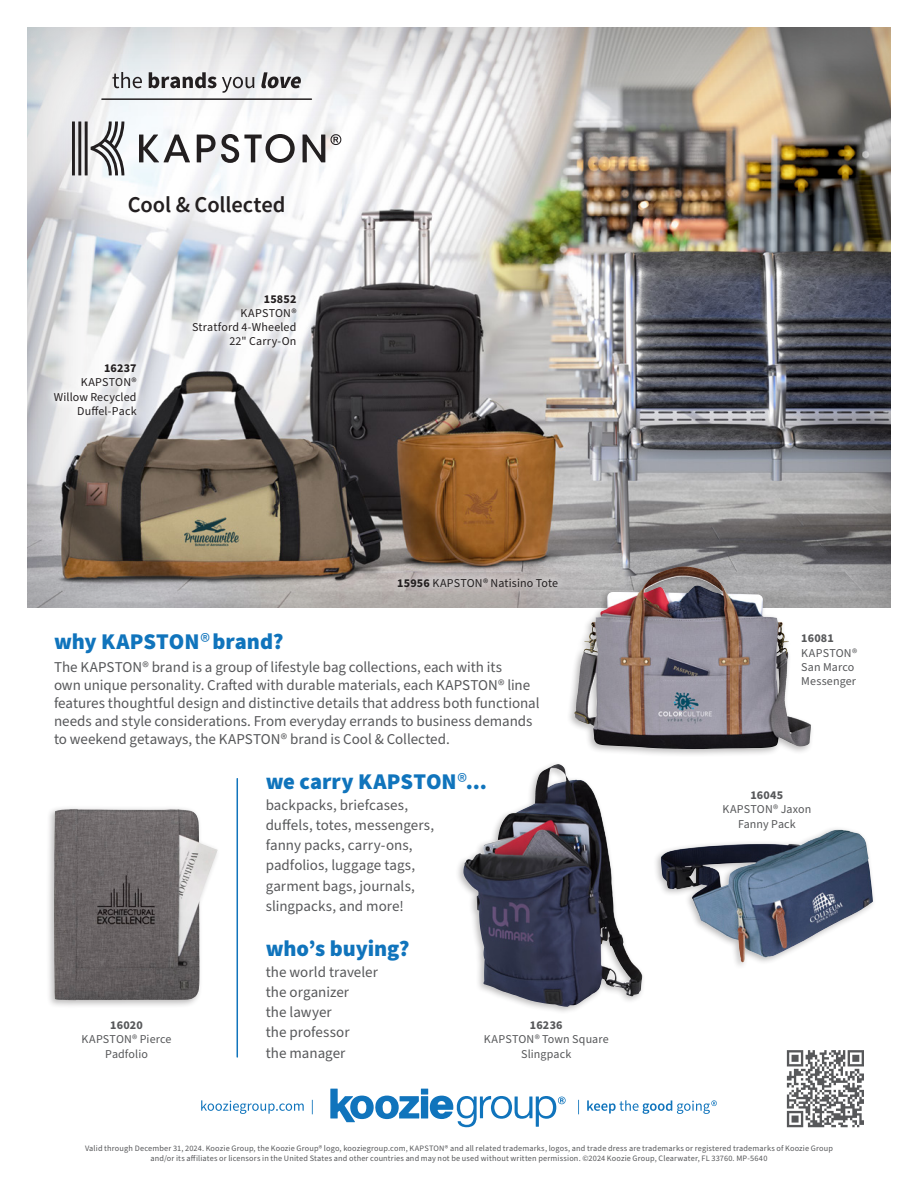
<style>
.page{position:relative;width:918px;height:1188px;background:#fff}
.page>*{position:absolute;margin:0;border:0;box-sizing:border-box;transform-origin:0 0}
.Source_Sans_Pro_copy{font:900 22.5px "Source Sans Pro";color:#1074bc}
.Source_Sans_Pro_copy-2{font:600 22.5px "Source Sans Pro";letter-spacing:-.005em;color:#231f20}
.Source_Sans_Pro_copy-3{font:15px/20.2px "Source Sans Pro";color:#57585a}
.Source_Sans_Pro_copy-4{font:12px/14.2px "Source Sans Pro";letter-spacing:.01em;color:#57585a;text-align:center}
.Source_Sans_Pro_copy-5{font:12px/14.2px "Source Sans Pro";letter-spacing:.015em;color:#231f20;text-align:right}
.Source_Sans_Pro_copy-6{font:700 12px "Source Sans Pro";letter-spacing:.015em;color:#57585a}
.Source_Sans_Pro_copy-7{font:700 12px "Source Sans Pro";letter-spacing:.02em;color:#231f20}
.t1{font:8.25px "Source Sans Pro";letter-spacing:.02em;color:#57585a}
.s1{font-weight:700}
.s2{font-weight:400}
</style>
<div class="page">
<div style="left:27px;top:26px;width:865px;height:582px;background:#231f20;opacity:.3"></div>
<div style="left:182px;top:284px;width:124px;height:74px;background:#fff;opacity:.75"></div>
<div style="left:44px;top:354px;width:102px;height:71px;background:#fff;opacity:.75"></div>
<div style="left:388px;top:568px;width:180px;height:29px;background:#fff;opacity:.25"></div>
<div style="left:421px;top:1096px;width:7px;height:22px;background:#1074bc"></div>
<div style="left:421px;top:1089px;width:7px;height:6px;background:#1074bc"></div>
<svg style="left:330px;top:1089px;width:89px;height:33px"></svg>
<svg style="left:430px;top:1096px;width:136px;height:31px"></svg>
<svg style="left:201px;top:1100px;width:112px;height:14px"></svg>
<svg style="left:578px;top:1100px;width:139px;height:14px"></svg>
<hr style="left:237px;top:779px;width:1px;height:278px;background:#1074bc">
<svg style="left:787px;top:1050px;width:77px;height:77px"></svg>
<div style="left:455px;top:761px;width:191px;height:254px;background:#231f20;opacity:.3"></div>
<img style="left:500px;top:764px;width:57px;height:64px">
<div style="left:567px;top:563px;width:247px;height:195px;background:#231f20;opacity:.3"></div>
<img style="left:576px;top:566px;width:108px;height:140px">
<div style="left:46px;top:805px;width:175px;height:204px;background:#231f20;opacity:.3"></div>
<img style="left:54px;top:809px;width:146px;height:191px">
<svg style="left:112px;top:72px;width:189px;height:21px"></svg>
<hr style="left:102px;top:98px;width:209px;height:2px;background:#231f20">
<hr style="left:72px;top:122px;width:3px;height:53px;background:#231f20">
<hr style="left:78px;top:122px;width:3px;height:53px;background:#231f20">
<hr style="left:85px;top:122px;width:3px;height:53px;background:#231f20">
<svg style="left:91px;top:121px;width:33px;height:54px"></svg>
<svg style="left:139px;top:135px;width:51px;height:27px"></svg>
<svg style="left:197px;top:134px;width:98px;height:29px"></svg>
<svg style="left:303px;top:134px;width:38px;height:28px"></svg>
<div style="left:652px;top:826px;width:224px;height:145px;background:#231f20;opacity:.3"></div>
<img style="left:661px;top:830px;width:176px;height:94px">
<p class="Source_Sans_Pro_copy-2" style="left:128px;top:189px;width:159px">Cool &amp; Collected</p>
<p class="Source_Sans_Pro_copy-7" style="left:104px;top:360px;width:34px">16237</p>
<p class="Source_Sans_Pro_copy-5" style="left:54px;top:376px;width:84px">KAPSTON®<br>Willow Recycled<br>Duffel-Pack</p>
<p class="Source_Sans_Pro_copy-7" style="left:264px;top:291px;width:34px">15852</p>
<p class="Source_Sans_Pro_copy-5" style="left:192px;top:306px;width:106px">KAPSTON®<br>Stratford 4-Wheeled<br>22" Carry-On</p>
<p class="Source_Sans_Pro_copy-5" style="left:397px;top:576px;width:162px"><span class="s1">15956</span> KAPSTON® Natisino Tote</p>
<p class="Source_Sans_Pro_copy" style="left:54px;top:626px;width:231px">why KAPSTON<span class="s2">®</span> brand?</p>
<p class="Source_Sans_Pro_copy-3" style="left:54px;top:658px;width:487px;line-height:18px">The KAPSTON® brand is a group of lifestyle bag collections, each with its<br>own unique personality. Crafted with durable materials, each KAPSTON® line features thoughtful design and distinctive details that address both functional needs and style considerations. From everyday errands to business demands to weekend getaways, the KAPSTON® brand is Cool &amp; Collected.</p>
<p class="Source_Sans_Pro_copy" style="left:266px;top:766px;width:223px">we carry KAPSTON<span class="s2">®</span>...</p>
<p class="Source_Sans_Pro_copy-3" style="left:266px;top:795px;width:170px">backpacks, briefcases, duffels, totes, messengers, fanny packs, carry-ons, padfolios, luggage tags, garment bags, journals, slingpacks, and more!</p>
<p class="Source_Sans_Pro_copy" style="left:266px;top:933px;width:145px">who’s buying?</p>
<p class="Source_Sans_Pro_copy-3" style="left:266px;top:962px;width:114px">the world traveler</p>
<p class="Source_Sans_Pro_copy-3" style="left:266px;top:982px;width:85px">the organizer</p>
<p class="Source_Sans_Pro_copy-3" style="left:266px;top:1003px;width:68px">the lawyer</p>
<p class="Source_Sans_Pro_copy-3" style="left:266px;top:1023px;width:85px">the professor</p>
<p class="Source_Sans_Pro_copy-3" style="left:266px;top:1043px;width:81px">the manager</p>
<p class="Source_Sans_Pro_copy-6" style="left:110px;top:1017px;width:34px">16020</p>
<p class="Source_Sans_Pro_copy-4" style="left:82px;top:1033px;width:92px">KAPSTON® Pierce<br>Padfolio</p>
<p class="Source_Sans_Pro_copy-6" style="left:530px;top:1017px;width:34px">16236</p>
<p class="Source_Sans_Pro_copy-4" style="left:484px;top:1033px;width:126px">KAPSTON® Town Square<br>Slingpack</p>
<p class="Source_Sans_Pro_copy-6" style="left:801px;top:630px;width:34px">16081</p>
<p class="Source_Sans_Pro_copy-4" style="left:801px;top:646px;width:57px;text-align:left">KAPSTON®<br>San Marco<br>Messenger</p>
<p class="Source_Sans_Pro_copy-6" style="left:750px;top:787px;width:34px">16045</p>
<p class="Source_Sans_Pro_copy-4" style="left:722px;top:803px;width:90px">KAPSTON® Jaxon<br>Fanny Pack</p>
<p class="t1" style="left:85px;top:1143px;width:749px">Valid through December 31, 2024. Koozie Group, the Koozie Group® logo, kooziegroup.com, KAPSTON® and all related trademarks, logos, and trade dress are trademarks or registered trademarks of Koozie Group</p>
<p class="t1" style="left:150px;top:1153px;width:619px">and/or its affiliates or licensors in the United States and other countries and may not be used without written permission. ©2024 Koozie Group, Clearwater, FL 33760. MP-5640</p>
</div>
